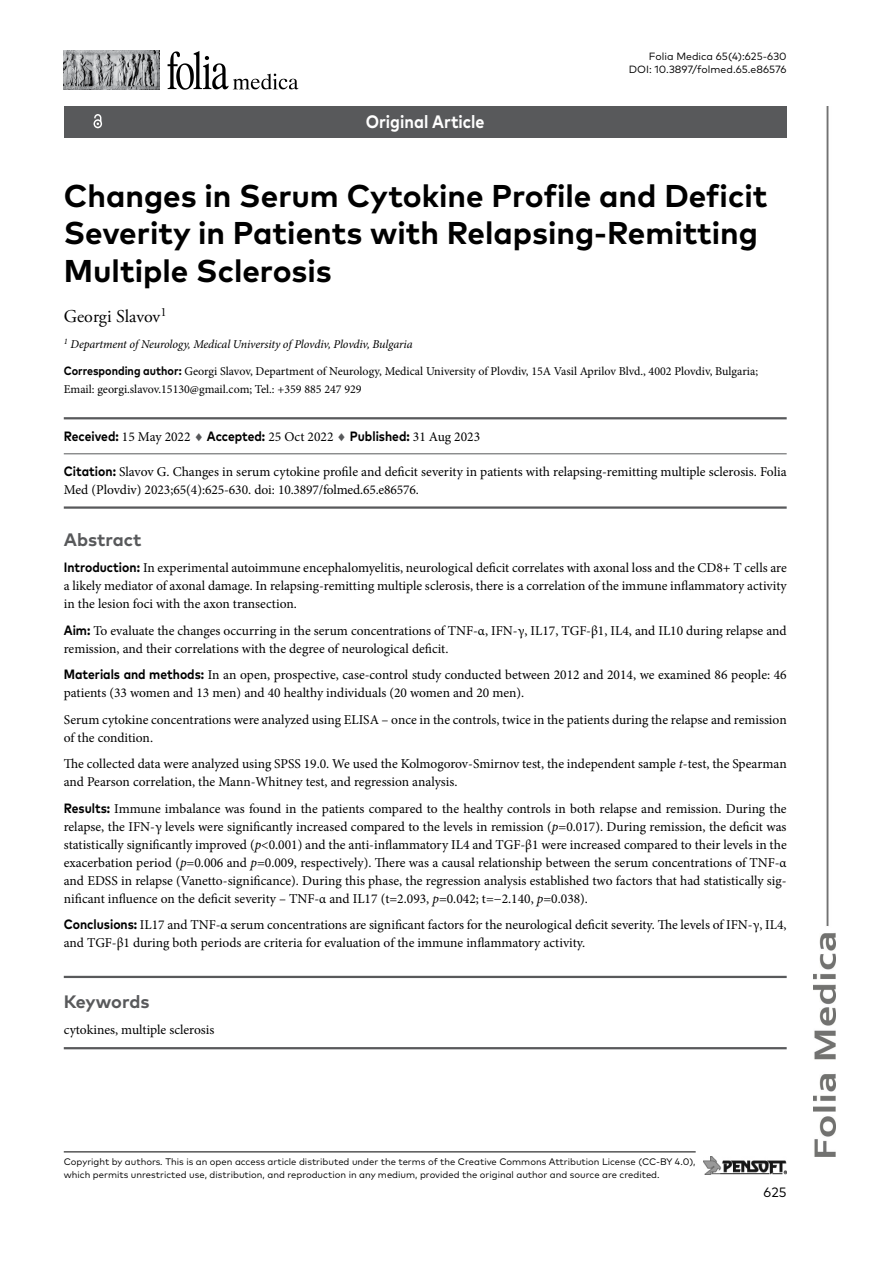
<style>
.page{position:relative;width:893px;height:1263px;background:#fff}
.page>*{position:absolute;margin:0;border:0;box-sizing:border-box;transform-origin:0 0}
.t1{font:700 31.5px/37.8px "FF Mark Pro";color:#000}
.t2{font:700 18px "FF Mark Pro";color:#58595b}
.t3{font:700 18px "FF Mark Pro";color:#fff;scale:.9 1}
.t4{font:18px "Adobe Garamond Pro";color:#000}
.t5{font:13.5px/18px "Minion Pro";color:#000}
.t6{font:700 13.5px "FF Mark Pro";color:#000;scale:.9 1}
.t7{font:13.5px "FF Mark Pro";color:#000}
.t8{font:12px/18px "Minion Pro";color:#000}
.t9{font:italic 12px "Minion Pro";letter-spacing:-.01em;color:#000}
.t10{font:10.5px/12.6px "FF Mark Pro";color:#000;text-align:right}
.t11{font:9.45px/12.6px "FF Mark Pro";color:#000}
.s1{font-family:"FF Mark Pro";font-weight:700}
.s2{font-family:"Minion Pro";font-weight:400}
.s3{color:#58595b}
.s4{font-style:italic}
</style>
<div class="page">
<img style="left:813px;top:106px;width:22px;height:1051px">
<img style="left:64px;top:51px;width:96px;height:38px">
<svg style="left:168px;top:51px;width:130px;height:39px"></svg>
<hr style="left:64px;top:1151px;width:632px;height:1px;background:#000">
<img style="left:703px;top:1157px;width:84px;height:17px">
<div style="left:64px;top:106px;width:723px;height:32px;background:#58595b"></div>
<svg style="left:94px;top:114px;width:8px;height:14px"></svg>
<hr style="left:64px;top:417px;width:723px;height:2px;background:#58595b">
<hr style="left:64px;top:453px;width:723px;height:1px;background:#58595b">
<hr style="left:64px;top:506px;width:723px;height:3px;background:#58595b">
<hr style="left:64px;top:976px;width:723px;height:2px;background:#58595b">
<hr style="left:64px;top:1047px;width:723px;height:2px;background:#58595b">
<h2 class="t3" style="left:366px;top:108px;width:134px">Original Article</h2>
<p class="t10" style="left:629px;top:49px;width:159px">Folia Medica 65(4):625-630<br>DOI: 10.3897/folmed.65.e86576</p>
<h1 class="t1" style="left:64px;top:174px;width:705px">Changes in Serum Cytokine Profile and Deficit<br>Severity in Patients with Relapsing-Remitting<br>Multiple Sclerosis</h1>
<h2 class="t4" style="left:64px;top:305px;width:104px">Georgi Slavov<sup>1</sup></h2>
<p class="t9" style="left:64px;top:336px;width:350px"><sup>1</sup> Department of Neurology, Medical University of Plovdiv, Plovdiv, Bulgaria</p>
<p class="t8" style="left:64px;top:362px;width:696px"><span class="s1">Corresponding author:</span> Georgi Slavov, Department of Neurology, Medical University of Plovdiv, 15A Vasil Aprilov Blvd., 4002 Plovdiv, Bulgaria;<br>Email: georgi.slavov.15130@gmail.com; Tel.: +359 885 247 929</p>
<p class="t6" style="left:64px;top:426px;width:464px">Received: <span class="s2">15 May 2022</span> <span class="s3">♦</span> Accepted: <span class="s2">25 Oct 2022</span> <span class="s3">♦</span> Published: <span class="s2">31 Aug 2023</span></p>
<p class="t5" style="left:64px;top:462px;width:724px"><span class="s1">Citation:</span> Slavov G. Changes in serum cytokine profile and deficit severity in patients with relapsing-remitting multiple sclerosis. Folia<br>Med (Plovdiv) 2023;65(4):625-630. doi: 10.3897/folmed.65.e86576.</p>
<h2 class="t2" style="left:64px;top:526px;width:79px">Abstract</h2>
<p class="t5" style="left:64px;top:559px;width:724px;text-align:justify"><span class="s1">Introduction:</span> In experimental autoimmune encephalomyelitis, neurological deficit correlates with axonal loss and the CD8+ T cells are a likely mediator of axonal damage. In relapsing-remitting multiple sclerosis, there is a correlation of the immune inflammatory activity in the lesion foci with the axon transection.</p>
<p class="t5" style="left:64px;top:621px;width:724px"><span class="s1">Aim:</span> To evaluate the changes occurring in the serum concentrations of TNF-α, IFN-γ, IL17, TGF-β1, IL4, and IL10 during relapse and remission, and their correlations with the degree of neurological deficit.</p>
<p class="t5" style="left:64px;top:666px;width:724px"><span class="s1">Materials and methods:</span> In an open, prospective, case-control study conducted between 2012 and 2014, we examined 86 people: 46 patients (33 women and 13 men) and 40 healthy individuals (20 women and 20 men).</p>
<p class="t5" style="left:64px;top:710px;width:724px">Serum cytokine concentrations were analyzed using ELISA – once in the controls, twice in the patients during the relapse and remission of the condition.</p>
<p class="t5" style="left:64px;top:755px;width:724px">The collected data were analyzed using SPSS 19.0. We used the Kolmogorov-Smirnov test, the independent sample <span class="s4">t</span>-test, the Spearman and Pearson correlation, the Mann-Whitney test, and regression analysis.</p>
<p class="t5" style="left:64px;top:799px;width:724px;text-align:justify"><span class="s1">Results:</span> Immune imbalance was found in the patients compared to the healthy controls in both relapse and remission. During the relapse, the IFN-γ levels were significantly increased compared to the levels in remission (<span class="s4">p</span>=0.017). During remission, the deficit was statistically significantly improved (<span class="s4">p</span>&lt;0.001) and the anti-inflammatory IL4 and TGF-β1 were increased compared to their levels in the exacerbation period (<span class="s4">p</span>=0.006 and <span class="s4">p</span>=0.009, respectively). There was a causal relationship between the serum concentrations of TNF-α and EDSS in relapse (Vanetto-significance). During this phase, the regression analysis established two factors that had statistically sig&shy;nificant influence on the deficit severity – TNF-α and IL17 (t=2.093, <span class="s4">p</span>=0.042; t=−2.140, <span class="s4">p</span>=0.038).</p>
<p class="t5" style="left:64px;top:916px;width:724px"><span class="s1">Conclusions:</span> IL17 and TNF-α serum concentrations are significant factors for the neurological deficit severity. The levels of IFN-γ, IL4, and TGF-β1 during both periods are criteria for evaluation of the immune inflammatory activity.</p>
<h2 class="t2" style="left:64px;top:988px;width:87px">Keywords</h2>
<p class="t5" style="left:64px;top:1021px;width:152px">cytokines, multiple sclerosis</p>
<p class="t11" style="left:64px;top:1154px;width:633px">Copyright by authors<span class="s4">.</span> This is an open access article distributed under the terms of the Creative Commons Attribution License (CC-BY 4.0), which permits unrestricted use, distribution, and reproduction in any medium, provided the original author and source are credited.</p>
<p class="t7" style="left:764px;top:1182px;width:25px">625</p>
</div>
